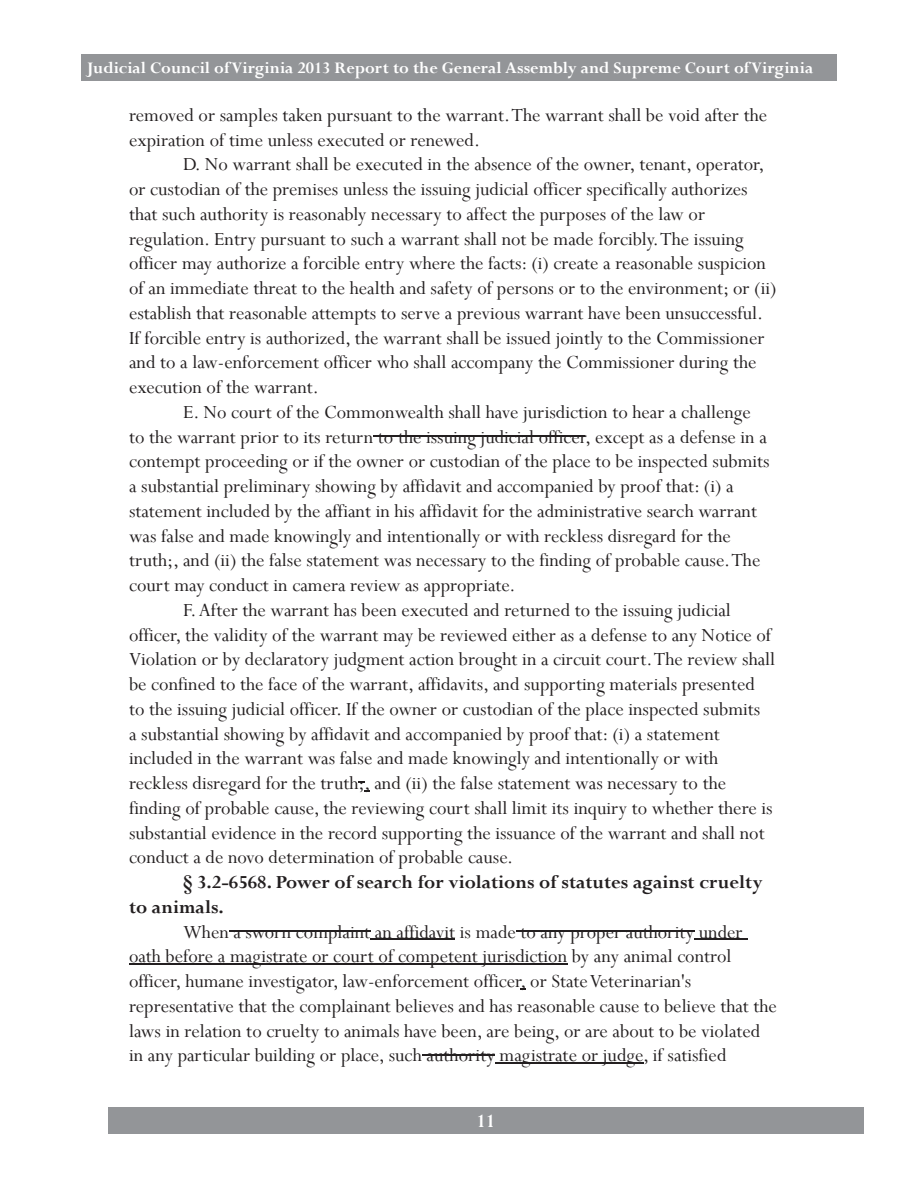
<style>
.page{position:relative;width:918px;height:1188px;background:#fff}
.page>*{position:absolute;margin:0;border:0;box-sizing:border-box;transform-origin:0 0}
.t1{font:700 21px "Perpetua";color:#fff}
.t2{font:20.7px/24.8px "Perpetua";color:#231f20}
.t3{font:700 20.7px/24.8px "Perpetua";color:#231f20}
.t4{font:700 18px "Perpetua";color:#fff}
</style>
<div class="page">
<div style="left:108px;top:1107px;width:756px;height:27px;background:#939598"></div>
<div style="left:81px;top:54px;width:756px;height:27px;background:#939598"></div>
<hr style="left:370px;top:939px;width:85px;height:1px;background:#231f20">
<hr style="left:694px;top:939px;width:53px;height:1px;background:#231f20">
<hr style="left:129px;top:963px;width:438px;height:2px;background:#231f20">
<hr style="left:495px;top:1062px;width:148px;height:2px;background:#231f20">
<hr style="left:373px;top:435px;width:212px;height:1px;background:#231f20">
<hr style="left:229px;top:930px;width:141px;height:1px;background:#231f20">
<hr style="left:516px;top:930px;width:178px;height:1px;background:#231f20">
<hr style="left:422px;top:1054px;width:73px;height:1px;background:#231f20">
<p class="t4" style="left:87px;top:57px;width:728px">Judicial Council of Virginia 2013 Report to the General Assembly and Supreme Court of Virginia</p>
<p class="t2" style="left:129px;top:102px;width:640px">removed or samples taken pursuant to the warrant . The warrant shall be void after the expiration of time unless executed or renewed .</p>
<p class="t2" style="left:129px;top:152px;width:649px;text-indent:54px">D . No warrant shall be executed in the absence of the owner, tenant, operator, or custodian of the premises unless the issuing judicial officer specifically authorizes that such authority is reasonably necessary to affect the purposes of the law or regulation . Entry pursuant to such a warrant shall not be made forcibly . The issuing officer may authorize a forcible entry where the facts: (i) create a reasonable suspicion of an immediate threat to the health and safety of persons or to the environment; or (ii) establish that reasonable attempts to serve a previous warrant have been unsuccessful .<br>If forcible entry is authorized, the warrant shall be issued jointly to the Commissioner and to a law-enforcement officer who shall accompany the Commissioner during the execution of the warrant .</p>
<p class="t2" style="left:183px;top:399px;width:569px">E . No court of the Commonwealth shall have jurisdiction to hear a challenge</p>
<p class="t2" style="left:129px;top:424px;width:639px">to the warrant prior to its return to the issuing judicial officer, except as a defense in a</p>
<p class="t2" style="left:129px;top:449px;width:642px">contempt proceeding or if the owner or custodian of the place to be inspected submits</p>
<p class="t2" style="left:129px;top:473px;width:606px">a substantial preliminary showing by affidavit and accompanied by proof that: (i) a</p>
<p class="t2" style="left:129px;top:498px;width:629px">statement included by the affiant in his affidavit for the administrative search warrant</p>
<p class="t2" style="left:129px;top:523px;width:603px">was false and made knowingly and intentionally or with reckless disregard for the</p>
<p class="t2" style="left:129px;top:548px;width:633px">truth;, and (ii) the false statement was necessary to the finding of probable cause . The</p>
<p class="t2" style="left:129px;top:572px;width:388px">court may conduct in camera review as appropriate .</p>
<p class="t2" style="left:183px;top:597px;width:549px">F . After the warrant has been executed and returned to the issuing judicial</p>
<p class="t2" style="left:129px;top:622px;width:644px">officer, the validity of the warrant may be reviewed either as a defense to any Notice of</p>
<p class="t2" style="left:129px;top:647px;width:648px">Violation or by declaratory judgment action brought in a circuit court . The review shall</p>
<p class="t2" style="left:129px;top:671px;width:627px">be confined to the face of the warrant, affidavits, and supporting materials presented</p>
<p class="t2" style="left:129px;top:696px;width:633px">to the issuing judicial officer . If the owner or custodian of the place inspected submits</p>
<p class="t2" style="left:129px;top:721px;width:592px">a substantial showing by affidavit and accompanied by proof that: (i) a statement</p>
<p class="t2" style="left:129px;top:746px;width:591px">included in the warrant was false and made knowingly and intentionally or with</p>
<p class="t2" style="left:129px;top:770px;width:599px">reckless disregard for the truth;, and (ii) the false statement was necessary to the</p>
<p class="t2" style="left:129px;top:795px;width:645px">finding of probable cause, the reviewing court shall limit its inquiry to whether there is</p>
<p class="t2" style="left:129px;top:820px;width:637px">substantial evidence in the record supporting the issuance of the warrant and shall not</p>
<p class="t2" style="left:129px;top:845px;width:386px">conduct a de novo determination of probable cause .</p>
<p class="t3" style="left:129px;top:870px;width:635px;text-indent:54px">§ 3.2-6568. Power of search for violations of statutes against cruelty to animals.</p>
<p class="t2" style="left:129px;top:919px;width:649px;text-indent:54px">When a sworn complaint an affidavit is made to any proper authority under oath before a magistrate or court of competent jurisdiction by any animal control officer, humane investigator, law-enforcement officer, or State Veterinarian's representative that the complainant believes and has reasonable cause to believe that the laws in relation to cruelty to animals have been, are being, or are about to be violated in any particular building or place, such authority magistrate or judge, if satisfied</p>
<p class="t1" style="left:476px;top:1108px;width:21px">11</p>
</div>
